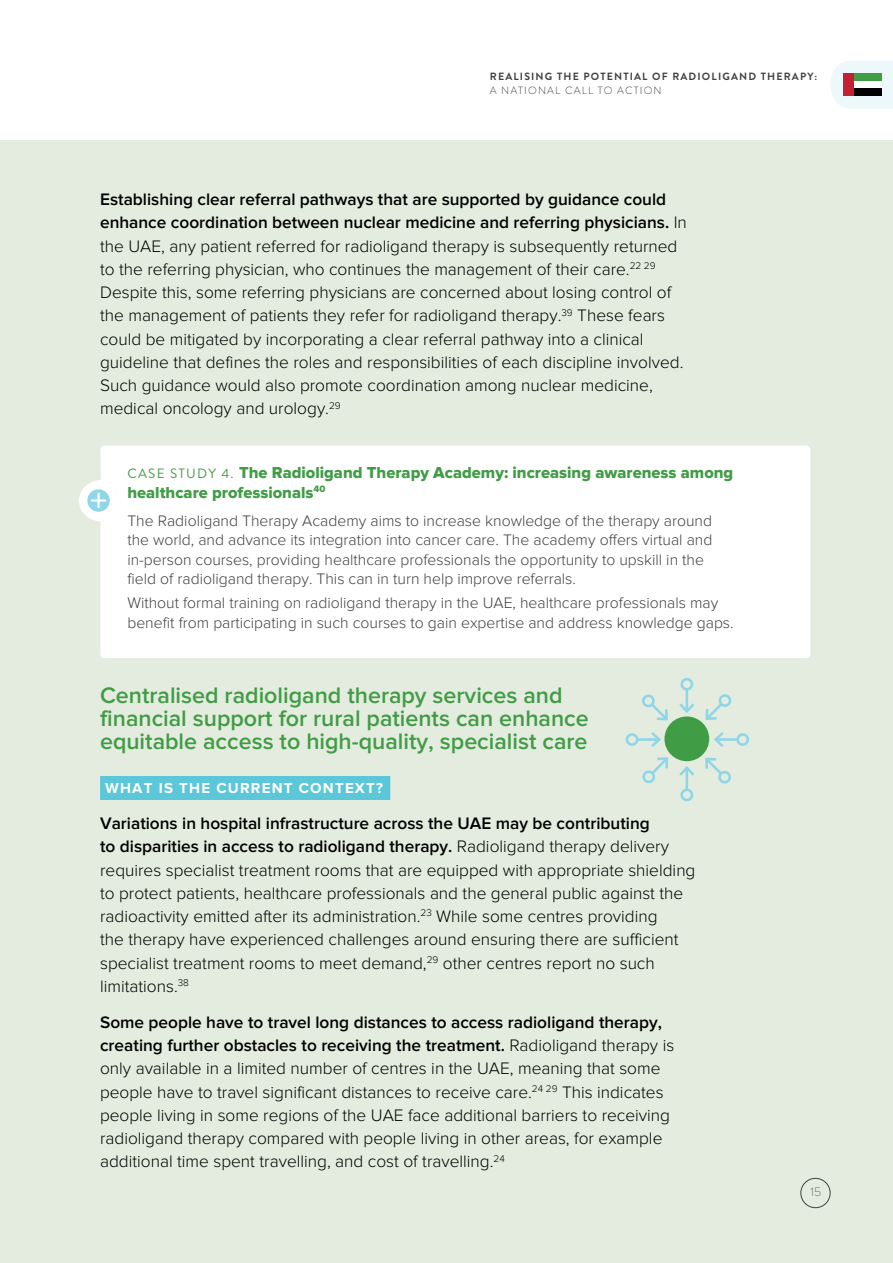
<style>
.page{position:relative;width:893px;height:1263px;background:#fff}
.page>*{position:absolute;margin:0;border:0;box-sizing:border-box;transform-origin:0 0}
.t1{font:600 23.25px/23.2px "Proxima Nova";color:#419c46}
.t2{font:300 17.25px/23.2px "Proxima Nova";color:#000}
.t3{font:16.5px/19.5px "Proxima Nova Extrabld";color:#419c46}
.t4{font:300 15.75px/19.5px "Proxima Nova";color:#414042}
.t5{font:700 15px "Proxima Nova";letter-spacing:.08em;color:#fff}
.t6{font:100 12.6px "Proxima Nova T";color:#414042}
.t7{font:700 10.5px "Brandon Grotesque";letter-spacing:.11em;color:#414042}
.t8{font:300 10.5px "Brandon Grotesque";letter-spacing:.11em;color:#414042}
.s1{font-weight:600}
.s2{font-family:"Brandon Grotesque";font-size:13.5px}
</style>
<div class="page">
<div style="left:0;top:140px;width:893px;height:1123px;background:#e4ecdf"></div>
<div style="left:801px;top:1178px;width:29px;height:30px;border:1px solid #414042;border-radius:50%"></div>
<div style="left:79px;top:446px;width:731px;height:212px;background:#fff"></div>
<svg style="left:87px;top:489px;width:23px;height:23px"></svg>
<div style="left:100px;top:776px;width:290px;height:24px;background:#5bc7d9"></div>
<div style="left:664px;top:716px;width:45px;height:45px;background:#419c46;border-radius:50%"></div>
<hr style="left:686px;top:689px;width:2px;height:22px;background:#8ed6e8">
<div style="left:680px;top:678px;width:13px;height:12px;border:3px solid #8ed6e8;border-radius:50%"></div>
<svg style="left:679px;top:701px;width:16px;height:12px"></svg>
<hr style="left:686px;top:768px;width:2px;height:22px;background:#8ed6e8">
<div style="left:680px;top:788px;width:13px;height:13px;border:3px solid #8ed6e8;border-radius:50%"></div>
<svg style="left:679px;top:766px;width:15px;height:12px"></svg>
<hr style="left:637px;top:738px;width:22px;height:3px;background:#8ed6e8">
<div style="left:626px;top:733px;width:12px;height:13px;border:3px solid #8ed6e8;border-radius:50%"></div>
<hr style="left:716px;top:738px;width:22px;height:3px;background:#8ed6e8">
<div style="left:736px;top:733px;width:13px;height:13px;border:3px solid #8ed6e8;border-radius:50%"></div>
<svg style="left:642px;top:694px;width:26px;height:27px"></svg>
<svg style="left:703px;top:729px;width:31px;height:55px"></svg>
<svg style="left:640px;top:729px;width:30px;height:54px"></svg>
<svg style="left:705px;top:694px;width:27px;height:26px"></svg>
<svg style="left:830px;top:61px;width:63px;height:48px"></svg>
<div style="left:843px;top:73px;width:11px;height:23px;background:#c32035"></div>
<div style="left:854px;top:73px;width:28px;height:8px;background:#419c46"></div>
<div style="left:854px;top:81px;width:28px;height:8px;background:#fff"></div>
<div style="left:854px;top:89px;width:28px;height:7px;background:#000"></div>
<p class="t7" style="left:490px;top:69px;width:329px">REALISING THE POTENTIAL OF RADIOLIGAND THERAPY:</p>
<p class="t8" style="left:490px;top:83px;width:173px">A NATIONAL CALL TO ACTION</p>
<p class="t2" style="left:100px;top:188px;width:588px"><span class="s1">Establishing clear referral pathways that are supported by guidance could enhance coordination between nuclear medicine and referring physicians.</span> In the UAE, any patient referred for radioligand therapy is subsequently returned to the referring physician, who continues the management of their care.<sup>22</sup> <sup>29<br></sup>Despite this, some referring physicians are concerned about losing control of the management of patients they refer for radioligand therapy.<sup>39</sup> These fears could be mitigated by incorporating a clear referral pathway into a clinical guideline that defines the roles and responsibilities of each discipline involved.<br>Such guidance would also promote coordination among nuclear medicine, medical oncology and urology.<sup>29</sup></p>
<h2 class="t3" style="left:127px;top:464px;width:607px"><span class="s2">CASE STUDY 4.</span> The Radioligand Therapy Academy: increasing awareness among healthcare professionals<sup>40</sup></h2>
<p class="t4" style="left:127px;top:511px;width:587px">The Radioligand Therapy Academy aims to increase knowledge of the therapy around the world, and advance its integration into cancer care. The academy offers virtual and in-person courses, providing healthcare professionals the opportunity to upskill in the field of radioligand therapy. This can in turn help improve referrals.</p>
<p class="t4" style="left:127px;top:593px;width:608px">Without formal training on radioligand therapy in the UAE, healthcare professionals may benefit from participating in such courses to gain expertise and address knowledge gaps.</p>
<h1 class="t1" style="left:100px;top:684px;width:490px">Centralised radioligand therapy services and financial support for rural patients can enhance equitable access to high-quality, specialist care</h1>
<h2 class="t5" style="left:105px;top:779px;width:279px">WHAT IS THE CURRENT CONTEXT?</h2>
<p class="t2" style="left:100px;top:812px;width:597px"><span class="s1">Variations in hospital infrastructure across the UAE may be contributing<br>to disparities in access to radioligand therapy.</span> Radioligand therapy delivery requires specialist treatment rooms that are equipped with appropriate shielding to protect patients, healthcare professionals and the general public against the radioactivity emitted after its administration.<sup>23</sup> While some centres providing<br>the therapy have experienced challenges around ensuring there are sufficient specialist treatment rooms to meet demand,<sup>29</sup> other centres report no such limitations.<sup>38</sup></p>
<p class="t2" style="left:100px;top:1010px;width:576px"><span class="s1">Some people have to travel long distances to access radioligand therapy, creating further obstacles to receiving the treatment.</span> Radioligand therapy is only available in a limited number of centres in the UAE, meaning that some people have to travel significant distances to receive care.<sup>24</sup> <sup>29</sup> This indicates people living in some regions of the UAE face additional barriers to receiving radioligand therapy compared with people living in other areas, for example additional time spent travelling, and cost of travelling.<sup>24</sup></p>
<p class="t6" style="left:811px;top:1185px;width:12px">15</p>
</div>
